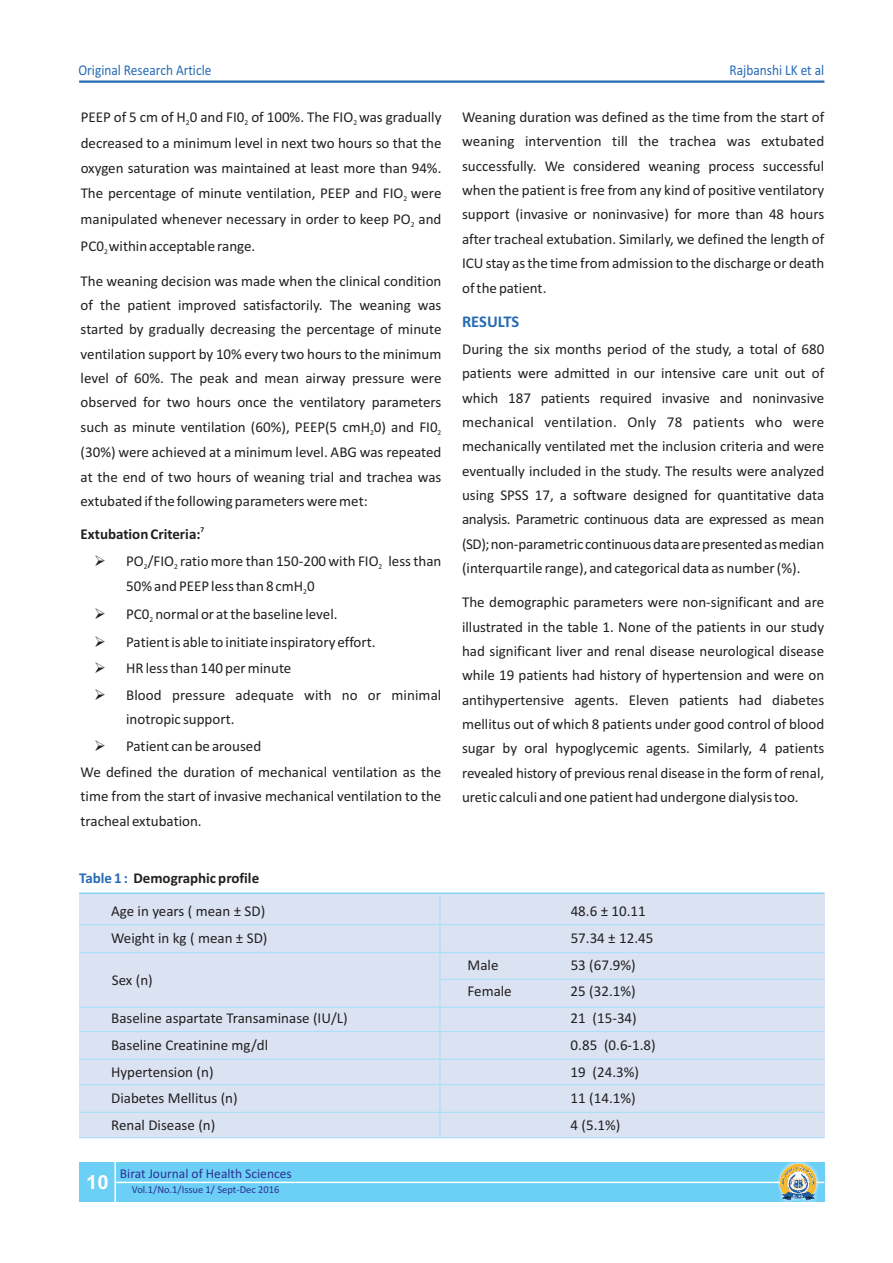
<style>
.page{position:relative;width:893px;height:1263px;background:#fff}
.page>*{position:absolute;margin:0;border:0;box-sizing:border-box;transform-origin:0 0}
.t1{font:700 16.5px "Calibri";color:#266bb5}
.t2{font:15px/24.3px "Calibri";color:#231f20;text-align:justify}
.t3{font:700 15px "Calibri";color:#231f20}
.t4{font:15px "Calibri";color:#266bb5;scale:.89 1}
.t5{font:13.5px "Calibri";color:#2e3092}
.t6{font:10.5px "Calibri";color:#2e3092}
.t7{font:7.5px "Calibri";color:#231f20}
.t8{font:700 7.5px "Calibri";color:#231f20}
.s1{color:#266bb5}
</style>
<div class="page">
<div style="left:79px;top:893px;width:745px;height:245px;background:#dbe3f3"></div>
<hr style="left:79px;top:924px;width:745px;height:1px;background:#aae0f9">
<hr style="left:79px;top:892px;width:745px;height:2px;background:#6bcff6">
<hr style="left:79px;top:952px;width:745px;height:1px;background:#aae0f9">
<hr style="left:440px;top:979px;width:384px;height:1px;background:#aae0f9">
<hr style="left:79px;top:1084px;width:745px;height:1px;background:#aae0f9">
<hr style="left:79px;top:1031px;width:745px;height:1px;background:#aae0f9">
<hr style="left:79px;top:1058px;width:745px;height:2px;background:#aae0f9">
<hr style="left:79px;top:1112px;width:745px;height:1px;background:#aae0f9">
<hr style="left:79px;top:1137px;width:745px;height:1px;background:#aae0f9">
<hr style="left:79px;top:1006px;width:745px;height:2px;background:#aae0f9">
<hr style="left:439px;top:893px;width:2px;height:245px;background:#aae0f9">
<div style="left:79px;top:1162px;width:745px;height:40px;background:#6bcff6"></div>
<svg style="left:116px;top:1181px;width:709px;height:3px;background:#b4e6fa"></svg>
<hr style="left:114px;top:1162px;width:2px;height:40px;background:#fff">
<hr style="left:79px;top:80px;width:745px;height:3px;background:#266bb5">
<div style="left:777px;top:1162px;width:42px;height:41px;background:#fff;opacity:.9"></div>
<img style="left:781px;top:1165px;width:35px;height:35px">
<p class="t4" style="left:78px;top:64px;width:151px">Original Research Article</p>
<p class="t4" style="left:729px;top:64px;width:108px">Rajbanshi LK et al</p>
<p class="t2" style="left:81px;top:106px;width:362px">PEEP of 5 cm of H 0 and FI0 of 100%. The FIO was gradually</p>
<p class="t7" style="left:186px;top:119px;width:5px">2</p>
<p class="t7" style="left:245px;top:119px;width:5px">2</p>
<p class="t7" style="left:353px;top:119px;width:5px">2</p>
<p class="t2" style="left:81px;top:132px;width:362px;line-height:24.9px">decreased to a minimum level in next two hours so that the oxygen saturation was maintained at least more than 94%.<br>The percentage of minute ventilation, PEEP and FIO were</p>
<p class="t7" style="left:403px;top:195px;width:5px">2</p>
<p class="t2" style="left:81px;top:208px;width:362px">manipulated whenever necessary in order to keep PO and</p>
<p class="t7" style="left:411px;top:222px;width:5px">2</p>
<p class="t2" style="left:81px;top:235px;width:176px">PC0 within acceptable range.</p>
<p class="t7" style="left:104px;top:248px;width:5px">2</p>
<p class="t2" style="left:81px;top:269px;width:362px">The weaning decision was made when the clinical condition of the patient improved satisfactorily. The weaning was started by gradually decreasing the percentage of minute ventilation support by 10% every two hours to the minimum level of 60%. The peak and mean airway pressure were observed for two hours once the ventilatory parameters such as minute ventilation (60%), PEEP(5 cmH<sub>2</sub>0) and FI0<sub>2 </sub>(30%) were achieved at a minimum level. ABG was repeated at the end of two hours of weaning trial and trachea was extubated if the following parameters were met:</p>
<p class="t8" style="left:201px;top:526px;width:5px">7</p>
<p class="t3" style="left:81px;top:528px;width:121px">Extubation Criteria:</p>
<p class="t2" style="left:126px;top:550px;width:317px">PO /FIO ratio more than 150-200 with FIO less than</p>
<p class="t7" style="left:144px;top:563px;width:5px">2</p>
<p class="t7" style="left:174px;top:563px;width:5px">2</p>
<p class="t7" style="left:379px;top:563px;width:5px">2</p>
<p class="t2" style="left:126px;top:574px;width:213px;line-height:27.8px">50% and PEEP less than 8 cmH<sub>2</sub>0<br>PC0 normal or at the baseline level.</p>
<p class="t7" style="left:150px;top:617px;width:5px">2</p>
<p class="t2" style="left:126px;top:630px;width:317px;line-height:26.4px;text-align:left">Patient is able to initiate inspiratory effort.<br>HR less than 140 per minute<br>Blood pressure adequate with no or minimal</p>
<p class="t2" style="left:126px;top:708px;width:110px">inotropic support.</p>
<p class="t2" style="left:126px;top:735px;width:137px">Patient can be aroused</p>
<p class="t2" style="left:81px;top:761px;width:362px">We defined the duration of mechanical ventilation as the</p>
<p class="t2" style="left:81px;top:785px;width:362px">time from the start of invasive mechanical ventilation to the tracheal extubation.</p>
<p class="t3" style="left:79px;top:872px;width:182px"><span class="s1">Table 1 :</span> Demographic profile</p>
<p class="t2" style="left:462px;top:106px;width:364px">Weaning duration was defined as the time from the start of weaning intervention till the trachea was extubated successfully. We considered weaning process successful when the patient is free from any kind of positive ventilatory support (invasive or noninvasive) for more than 48 hours after tracheal extubation. Similarly, we defined the length of ICU stay as the time from admission to the discharge or death of the patient.</p>
<p class="t1" style="left:462px;top:314px;width:59px">RESULTS</p>
<p class="t2" style="left:462px;top:338px;width:364px">During the six months period of the study, a total of 680 patients were admitted in our intensive care unit out of which 187 patients required invasive and noninvasive mechanical ventilation. Only 78 patients who were mechanically ventilated met the inclusion criteria and were eventually included in the study. The results were analyzed using SPSS 17, a software designed for quantitative data analysis. Parametric continuous data are expressed as mean (SD);non-parametric continuousdataarepresentedasmedian (interquartile range), and categorical data as number (%).</p>
<p class="t2" style="left:462px;top:591px;width:364px">The demographic parameters were non-significant and are illustrated in the table 1. None of the patients in our study had significant liver and renal disease neurological disease while 19 patients had history of hypertension and were on antihypertensive agents. Eleven patients had diabetes mellitus out of which 8 patients under good control of blood sugar by oral hypoglycemic agents. Similarly, 4 patients revealed history of previous renal disease in the form of renal, uretic calculi and one patient had undergone dialysis too.</p>
<p class="t2" style="left:111px;top:900px;width:156px">Age in years ( mean ± SD)</p>
<p class="t2" style="left:571px;top:900px;width:77px">48.6 ± 10.11</p>
<p class="t2" style="left:111px;top:927px;width:158px">Weight in kg ( mean ± SD)</p>
<p class="t2" style="left:571px;top:927px;width:84px">57.34 ± 12.45</p>
<p class="t2" style="left:468px;top:954px;width:32px">Male</p>
<p class="t2" style="left:571px;top:954px;width:67px">53 (67.9%)</p>
<p class="t2" style="left:468px;top:980px;width:46px">Female</p>
<p class="t2" style="left:571px;top:980px;width:67px">25 (32.1%)</p>
<p class="t2" style="left:111px;top:1007px;width:238px">Baseline aspartate Transaminase (IU/L)</p>
<p class="t2" style="left:571px;top:1007px;width:68px">21 (15-34)</p>
<p class="t2" style="left:111px;top:1034px;width:159px">Baseline Creatinine mg/dl</p>
<p class="t2" style="left:571px;top:1034px;width:87px">0.85 (0.6-1.8)</p>
<p class="t2" style="left:111px;top:1061px;width:104px">Hypertension (n)</p>
<p class="t2" style="left:571px;top:1061px;width:70px">19 (24.3%)</p>
<p class="t2" style="left:111px;top:1087px;width:128px">Diabetes Mellitus (n)</p>
<p class="t2" style="left:571px;top:1087px;width:67px">11 (14.1%)</p>
<p class="t2" style="left:111px;top:1114px;width:106px">Renal Disease (n)</p>
<p class="t2" style="left:571px;top:1114px;width:51px">4 (5.1%)</p>
<p class="t2" style="left:112px;top:969px;width:42px">Sex (n)</p>
<p class="t5" style="left:120px;top:1168px;width:173px">Birat Journal of Health Sciences</p>
<p class="t6" style="left:86px;top:1185px;width:195px"><sup>10</sup> Vol.1/No.1/Issue 1/ Sept-Dec 2016</p>
</div>
